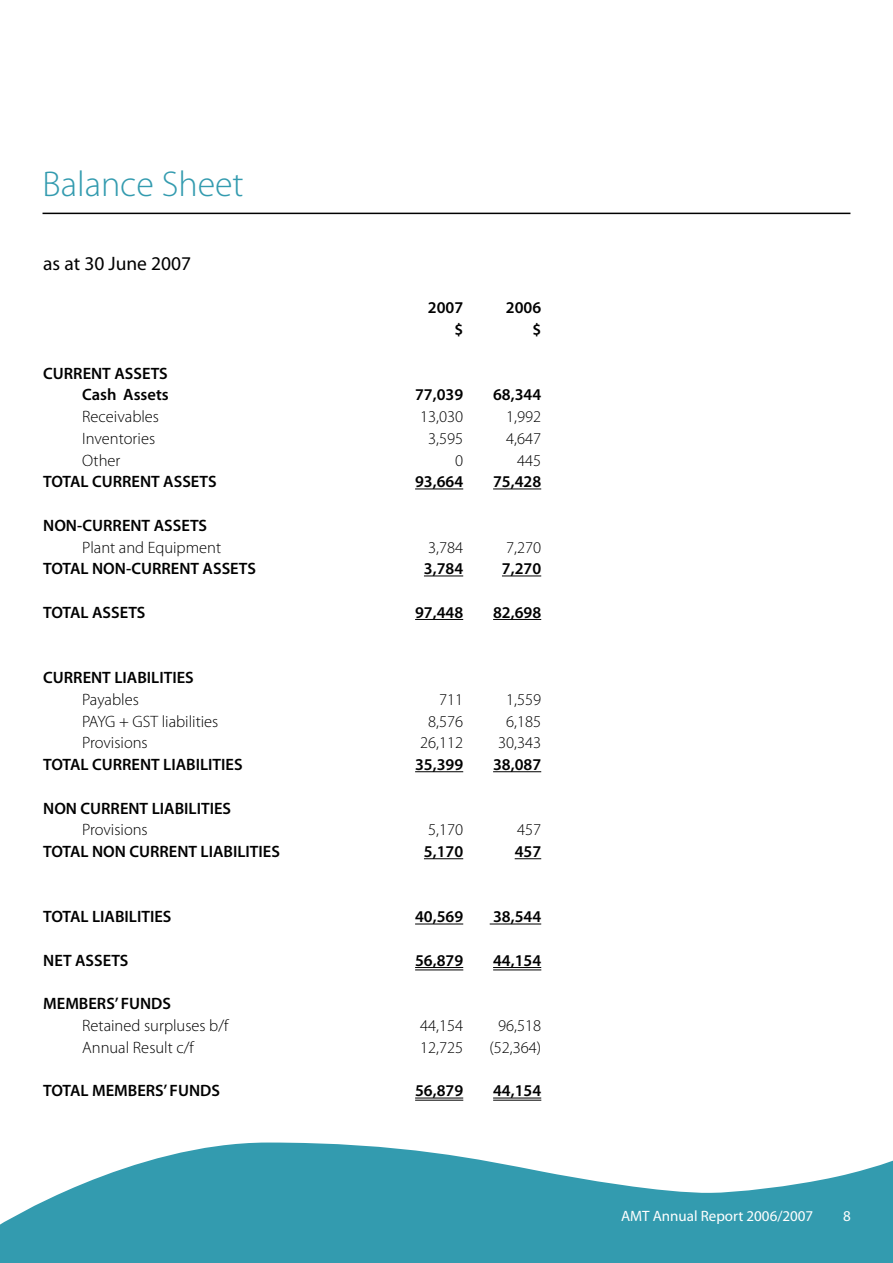
<style>
.page{position:relative;width:893px;height:1263px;background:#fff}
.page>*{position:absolute;margin:0;border:0;box-sizing:border-box;transform-origin:0 0}
.t1{font:300 36px "Myriad Pro";color:#339baf}
.t2{font:19.5px "Myriad Pro";color:#000}
.t3{font:600 16.5px "Myriad Pro";color:#000}
.t4{font:300 16.5px "Myriad Pro";color:#000}
.t5{font:15px "Myriad Pro";color:#fff}
</style>
<div class="page">
<svg style="left:0;top:1142px;width:893px;height:121px;fill:#339baf"></svg>
<hr style="left:43px;top:213px;width:807px;height:1px;background:#000">
<hr style="left:415px;top:488px;width:48px;height:1px;background:#000">
<hr style="left:493px;top:488px;width:48px;height:1px;background:#000">
<hr style="left:424px;top:575px;width:39px;height:1px;background:#000">
<hr style="left:502px;top:575px;width:39px;height:1px;background:#000">
<hr style="left:415px;top:619px;width:48px;height:1px;background:#000">
<hr style="left:493px;top:619px;width:48px;height:1px;background:#000">
<hr style="left:415px;top:771px;width:48px;height:1px;background:#000">
<hr style="left:493px;top:771px;width:48px;height:1px;background:#000">
<hr style="left:424px;top:858px;width:39px;height:1px;background:#000">
<svg style="left:515px;top:858px;width:26px;height:1px"></svg>
<hr style="left:415px;top:923px;width:48px;height:1px;background:#000">
<hr style="left:490px;top:923px;width:51px;height:1px;background:#000">
<hr style="left:415px;top:967px;width:48px;height:1px;background:#000">
<hr style="left:493px;top:967px;width:48px;height:1px;background:#000">
<hr style="left:415px;top:1097px;width:48px;height:1px;background:#000">
<hr style="left:493px;top:1097px;width:48px;height:1px;background:#000">
<hr style="left:415px;top:969px;width:48px;height:1px;background:#000">
<hr style="left:493px;top:969px;width:48px;height:1px;background:#000">
<hr style="left:415px;top:1100px;width:48px;height:1px;background:#000">
<hr style="left:493px;top:1100px;width:48px;height:1px;background:#000">
<p class="t1" style="left:43px;top:164px;width:203px">Balance Sheet</p>
<p class="t2" style="left:43px;top:253px;width:150px">as at 30 June 2007</p>
<p class="t3" style="left:428px;top:299px;width:37px">2007</p>
<p class="t3" style="left:506px;top:299px;width:37px">2006</p>
<p class="t3" style="left:454px;top:320px;width:10px">$</p>
<p class="t3" style="left:532px;top:320px;width:10px">$</p>
<p class="t3" style="left:43px;top:364px;width:126px">CURRENT ASSETS</p>
<p class="t3" style="left:82px;top:386px;width:88px">Cash Assets</p>
<p class="t3" style="left:415px;top:386px;width:50px">77,039</p>
<p class="t3" style="left:493px;top:386px;width:50px">68,344</p>
<p class="t4" style="left:82px;top:407px;width:78px">Receivables</p>
<p class="t4" style="left:420px;top:407px;width:45px">13,030</p>
<p class="t4" style="left:506px;top:407px;width:37px">1,992</p>
<p class="t4" style="left:82px;top:429px;width:74px">Inventories</p>
<p class="t4" style="left:428px;top:429px;width:37px">3,595</p>
<p class="t4" style="left:506px;top:429px;width:37px">4,647</p>
<p class="t4" style="left:82px;top:451px;width:40px">Other</p>
<p class="t4" style="left:455px;top:451px;width:10px">0</p>
<p class="t4" style="left:517px;top:451px;width:26px">445</p>
<p class="t3" style="left:43px;top:473px;width:175px">TOTAL CURRENT ASSETS</p>
<p class="t3" style="left:415px;top:473px;width:50px">93,664</p>
<p class="t3" style="left:493px;top:473px;width:50px">75,428</p>
<p class="t3" style="left:43px;top:516px;width:165px">NON-CURRENT ASSETS</p>
<p class="t4" style="left:82px;top:538px;width:140px">Plant and Equipment</p>
<p class="t4" style="left:428px;top:538px;width:37px">3,784</p>
<p class="t4" style="left:506px;top:538px;width:37px">7,270</p>
<p class="t3" style="left:43px;top:560px;width:214px">TOTAL NON-CURRENT ASSETS</p>
<p class="t3" style="left:424px;top:560px;width:41px">3,784</p>
<p class="t3" style="left:502px;top:560px;width:41px">7,270</p>
<p class="t3" style="left:43px;top:603px;width:104px">TOTAL ASSETS</p>
<p class="t3" style="left:415px;top:603px;width:50px">97,448</p>
<p class="t3" style="left:493px;top:603px;width:50px">82,698</p>
<p class="t3" style="left:43px;top:668px;width:152px">CURRENT LIABILITIES</p>
<p class="t4" style="left:82px;top:690px;width:58px">Payables</p>
<p class="t4" style="left:439px;top:690px;width:26px">711</p>
<p class="t4" style="left:506px;top:690px;width:37px">1,559</p>
<p class="t4" style="left:82px;top:712px;width:138px">PAYG + GST liabilities</p>
<p class="t4" style="left:428px;top:712px;width:37px">8,576</p>
<p class="t4" style="left:506px;top:712px;width:37px">6,185</p>
<p class="t4" style="left:82px;top:734px;width:67px">Provisions</p>
<p class="t4" style="left:420px;top:734px;width:45px">26,112</p>
<p class="t4" style="left:498px;top:734px;width:45px">30,343</p>
<p class="t3" style="left:43px;top:755px;width:201px">TOTAL CURRENT LIABILITIES</p>
<p class="t3" style="left:415px;top:755px;width:50px">35,399</p>
<p class="t3" style="left:493px;top:755px;width:50px">38,087</p>
<p class="t3" style="left:43px;top:799px;width:189px">NON CURRENT LIABILITIES</p>
<p class="t4" style="left:82px;top:821px;width:67px">Provisions</p>
<p class="t4" style="left:428px;top:821px;width:37px">5,170</p>
<p class="t4" style="left:517px;top:821px;width:26px">457</p>
<p class="t3" style="left:43px;top:842px;width:238px">TOTAL NON CURRENT LIABILITIES</p>
<p class="t3" style="left:424px;top:842px;width:41px">5,170</p>
<p class="t3" style="left:515px;top:842px;width:28px">457</p>
<p class="t3" style="left:43px;top:908px;width:130px">TOTAL LIABILITIES</p>
<p class="t3" style="left:415px;top:908px;width:50px">40,569</p>
<p class="t3" style="left:493px;top:908px;width:50px">38,544</p>
<p class="t3" style="left:43px;top:951px;width:87px">NET ASSETS</p>
<p class="t3" style="left:415px;top:951px;width:50px">56,879</p>
<p class="t3" style="left:493px;top:951px;width:50px">44,154</p>
<p class="t3" style="left:43px;top:995px;width:129px">MEMBERS’ FUNDS</p>
<p class="t4" style="left:82px;top:1016px;width:148px">Retained surpluses b/f</p>
<p class="t4" style="left:420px;top:1016px;width:45px">44,154</p>
<p class="t4" style="left:498px;top:1016px;width:45px">96,518</p>
<p class="t4" style="left:82px;top:1038px;width:113px">Annual Result c/f</p>
<p class="t4" style="left:420px;top:1038px;width:45px">12,725</p>
<p class="t4" style="left:489px;top:1038px;width:53px">(52,364)</p>
<p class="t3" style="left:43px;top:1082px;width:178px">TOTAL MEMBERS’ FUNDS</p>
<p class="t3" style="left:415px;top:1082px;width:50px">56,879</p>
<p class="t3" style="left:493px;top:1082px;width:50px">44,154</p>
<p class="t5" style="left:621px;top:1207px;width:194px">AMT Annual Report 2006/2007</p>
<p class="t5" style="left:843px;top:1207px;width:9px">8</p>
</div>
